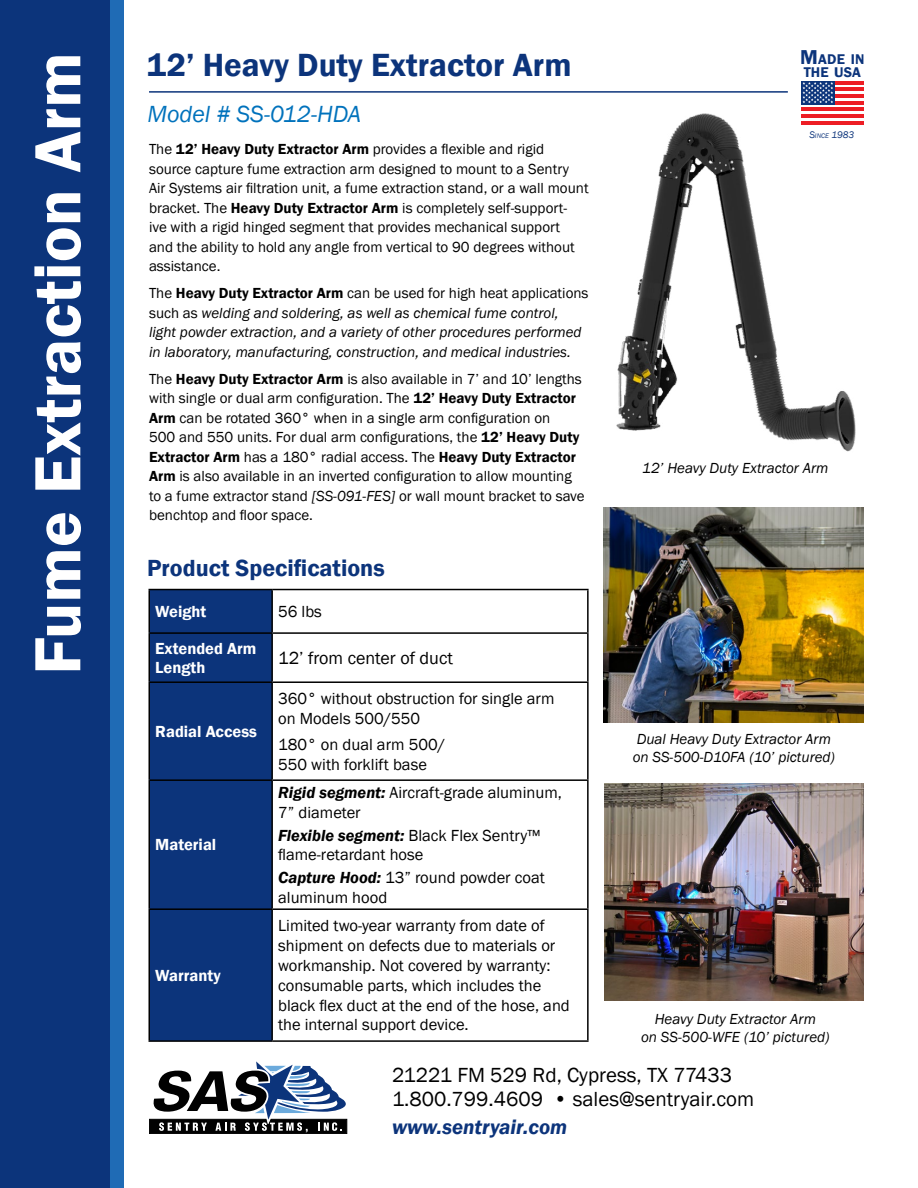
<style>
.page{position:relative;width:918px;height:1188px;background:#fff}
.page>*{position:absolute;margin:0;border:0;box-sizing:border-box;transform-origin:0 0}
.t1{font:600 67.5px "Franklin Gothic";color:#fff}
.t2{font:600 33px "Franklin Gothic";color:#0c347b}
.t3{font:600 24px "Franklin Gothic";color:#0c347b}
.t4{font:italic 24px "Franklin Gothic";color:#0072bc}
.t5{font:21px/24px "Franklin Gothic";color:#000}
.t6{font:italic 600 21px "Franklin Gothic";color:#0c347b}
.t7{font:18px "Franklin Gothic";color:#000}
.t8{font:16.5px/19.8px "Franklin Gothic";color:#000}
.t9{font:600 16.5px/19.8px "Franklin Gothic";color:#fff}
.t10{font:15px/19.5px "Franklin Gothic";color:#000}
.t11{font:italic 15px/19.5px "Franklin Gothic";color:#000}
.t12{font:600 14.4px/12.8px "Franklin Gothic";letter-spacing:.01em;color:#0c347b}
.t13{font:italic 9.9px "Franklin Gothic";color:#0c347b}
.s1{font-weight:600}
.s2{font-style:normal}
.s3{font-weight:600;font-style:normal}
.s4{font-style:italic}
.s5{font-weight:600;font-style:italic}
.s6{font-size:20.7px}
.s7{font-size:6.9px}
</style>
<div class="page">
<img style="left:605px;top:784px;width:259px;height:217px">
<img style="left:604px;top:508px;width:260px;height:215px">
<div style="left:0;top:0;width:110px;height:1188px;background:#0c347b"></div>
<div style="left:110px;top:0;width:14px;height:1188px;background:#1f6bb5"></div>
<hr style="left:149px;top:91px;width:639px;height:2px;background:#0c347b">
<svg style="left:149px;top:1061px;width:199px;height:73px"></svg>
<div style="left:150px;top:590px;width:121px;height:450px;background:#0c347b"></div>
<hr style="left:271px;top:590px;width:2px;height:42px;background:#000">
<hr style="left:587px;top:590px;width:2px;height:42px;background:#000">
<hr style="left:148px;top:632px;width:124px;height:2px;background:#000">
<hr style="left:272px;top:632px;width:317px;height:2px;background:#000">
<hr style="left:271px;top:634px;width:2px;height:47px;background:#000">
<hr style="left:587px;top:634px;width:2px;height:47px;background:#000">
<hr style="left:148px;top:681px;width:124px;height:2px;background:#000">
<hr style="left:272px;top:681px;width:317px;height:2px;background:#000">
<hr style="left:271px;top:683px;width:2px;height:96px;background:#000">
<hr style="left:587px;top:683px;width:2px;height:96px;background:#000">
<hr style="left:148px;top:779px;width:124px;height:2px;background:#000">
<hr style="left:272px;top:779px;width:317px;height:2px;background:#000">
<hr style="left:587px;top:781px;width:2px;height:127px;background:#000">
<hr style="left:148px;top:908px;width:124px;height:2px;background:#000">
<hr style="left:272px;top:908px;width:317px;height:2px;background:#000">
<hr style="left:587px;top:910px;width:2px;height:130px;background:#000">
<hr style="left:272px;top:1040px;width:317px;height:2px;background:#000">
<hr style="left:272px;top:589px;width:317px;height:1px;background:#000">
<hr style="left:148px;top:589px;width:124px;height:1px;background:#000">
<hr style="left:148px;top:590px;width:2px;height:42px;background:#000">
<hr style="left:148px;top:634px;width:2px;height:47px;background:#000">
<hr style="left:148px;top:683px;width:2px;height:96px;background:#000">
<hr style="left:148px;top:781px;width:2px;height:127px;background:#000">
<hr style="left:271px;top:781px;width:2px;height:127px;background:#000">
<hr style="left:148px;top:910px;width:2px;height:130px;background:#000">
<hr style="left:271px;top:910px;width:2px;height:130px;background:#000">
<hr style="left:148px;top:1040px;width:124px;height:2px;background:#000">
<img style="left:616px;top:113px;width:240px;height:339px">
<svg style="left:801px;top:84px;width:63px;height:38px"></svg>
<hr style="left:835px;top:81px;width:29px;height:3px;background:#ed1d24">
<hr style="left:835px;top:88px;width:29px;height:3px;background:#ed1d24">
<hr style="left:835px;top:94px;width:29px;height:4px;background:#ed1d24">
<hr style="left:835px;top:101px;width:29px;height:3px;background:#ed1d24">
<hr style="left:801px;top:107px;width:63px;height:4px;background:#ed1d24">
<hr style="left:801px;top:115px;width:63px;height:3px;background:#ed1d24">
<hr style="left:801px;top:122px;width:63px;height:3px;background:#ed1d24">
<div style="left:801px;top:81px;width:34px;height:23px;background:#0c347b"></div>
<svg style="left:803px;top:82px;width:30px;height:21px"></svg>
<h1 class="t1" style="left:16px;top:675px;width:624px;rotate:-90deg">Fume Extraction Arm</h1>
<h2 class="t2" style="left:147px;top:45px;width:426px">12’ Heavy Duty Extractor Arm</h2>
<h3 class="t4" style="left:148px;top:99px;width:215px">Model # SS-012-HDA</h3>
<p class="t10" style="left:149px;top:140px;width:441px">The <span class="s1">12’ Heavy Duty Extractor Arm</span> provides a flexible and rigid source capture fume extraction arm designed to mount to a Sentry Air Systems air filtration unit, a fume extraction stand, or a wall mount bracket. The <span class="s1">Heavy Duty Extractor Arm</span> is completely self-support&shy;ive with a rigid hinged segment that provides mechanical support<br>and the ability to hold any angle from vertical to 90 degrees without assistance.</p>
<p class="t11" style="left:149px;top:284px;width:441px"><span class="s2">The</span> <span class="s3">Heavy Duty Extractor Arm</span> <span class="s2">can be used for high heat applications such as</span> welding and soldering, as well as chemical fume control, light powder extraction, and a variety of other procedures performed in laboratory, manufacturing, construction, and medical industries.</p>
<p class="t10" style="left:149px;top:369px;width:437px">The <span class="s1">Heavy Duty Extractor Arm</span> is also available in 7’ and 10’ lengths with single or dual arm configuration. The <span class="s1">12’ Heavy Duty Extractor Arm</span> can be rotated 360° when in a single arm configuration on<br>500 and 550 units. For dual arm configurations, the <span class="s1">12’ Heavy Duty Extractor Arm</span> has a 180° radial access. The <span class="s1">Heavy Duty Extractor Arm</span> is also available in an inverted configuration to allow mounting to a fume extractor stand <span class="s4">[SS-091-FES]</span> or wall mount bracket to save benchtop and floor space.</p>
<h3 class="t3" style="left:147px;top:553px;width:239px">Product Specifications</h3>
<p class="t9" style="left:155px;top:602px;width:53px">Weight</p>
<p class="t8" style="left:278px;top:602px;width:45px">56 lbs</p>
<p class="t9" style="left:155px;top:638px;width:103px">Extended Arm<br>Length</p>
<p class="t7" style="left:278px;top:647px;width:176px">12’ from center of duct</p>
<p class="t9" style="left:155px;top:722px;width:103px">Radial Access</p>
<p class="t9" style="left:155px;top:835px;width:63px">Material</p>
<p class="t9" style="left:155px;top:966px;width:67px">Warranty</p>
<p class="t8" style="left:278px;top:689px;width:278px">360° without obstruction for single arm on Models 500/550</p>
<p class="t8" style="left:278px;top:735px;width:169px">180° on dual arm 500/<br>550 with forklift base</p>
<p class="t8" style="left:278px;top:783px;width:285px"><span class="s5">Rigid segment:</span> Aircraft-grade aluminum,<br>7” diameter</p>
<p class="t8" style="left:278px;top:826px;width:264px"><span class="s5">Flexible segment:</span> Black Flex Sentry™ flame-retardant hose</p>
<p class="t8" style="left:278px;top:868px;width:268px"><span class="s5">Capture Hood:</span> 13” round powder coat aluminum hood</p>
<p class="t8" style="left:278px;top:916px;width:293px">Limited two-year warranty from date of shipment on defects due to materials or workmanship. Not covered by warranty: consumable parts, which includes the black flex duct at the end of the hose, and the internal support device.</p>
<p class="t12" style="left:800px;top:53px;width:66px"><span class="s6">M</span>ADE IN<br>THE USA</p>
<p class="t13" style="left:809px;top:129px;width:47px">S<span class="s7">INCE</span> 1983</p>
<p class="t11" style="left:642px;top:459px;width:188px">12’ Heavy Duty Extractor Arm</p>
<p class="t11" style="left:633px;top:730px;width:204px;line-height:18px">Dual Heavy Duty Extractor Arm on SS-500-D10FA (10’ pictured)</p>
<p class="t11" style="left:641px;top:1010px;width:190px;line-height:18px;text-align:center">Heavy Duty Extractor Arm<br>on SS-500-WFE (10’ pictured)</p>
<h3 class="t5" style="left:392px;top:1064px;width:364px">21221 FM 529 Rd, Cypress, TX 77433<br>1.800.799.4609 • sales@sentryair.com</h3>
<h3 class="t6" style="left:392px;top:1113px;width:177px">www.sentryair.com</h3>
</div>
